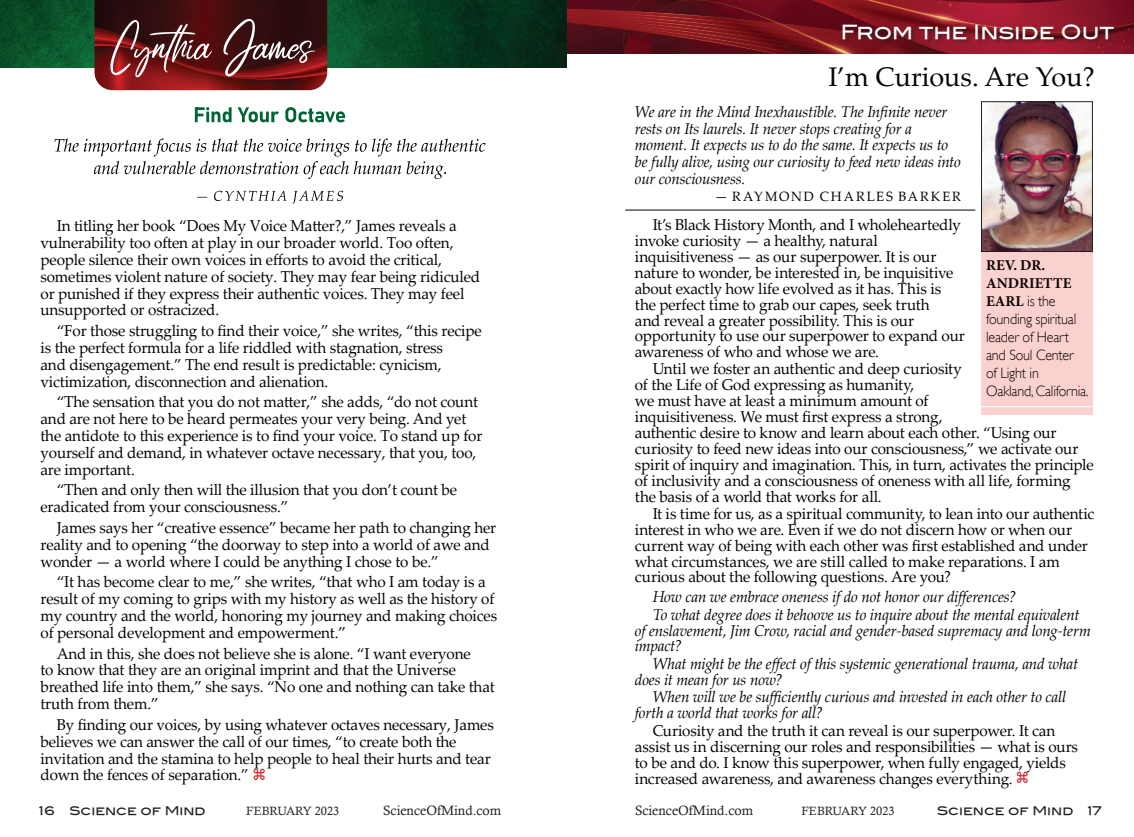
<style>
.page{position:relative;width:1134px;height:837px;background:#fff}
.page>*{position:absolute;margin:0;border:0;box-sizing:border-box;transform-origin:0 0}
.t1{font:27px "Palatino Linotype";color:#080302}
.t2{font:19.5px "Blair Md ITCTT Medium";color:#fff}
.t3{font:15.75px/16.8px "Palatino Linotype";letter-spacing:-.01em;color:#080302}
.t4{font:italic 15.75px/16.6px "Palatino Linotype";letter-spacing:-.015em;color:#080302}
.t5{font:300 15px/18px "Gill Sans";letter-spacing:-.015em;color:#080302;scale:.94 1}
.t6{font:700 15px/18px "Minion Pro";color:#080302}
.t7{font:13.5px "Calisto";color:#231f20}
.t8{font:13.5px "Palatino Linotype";letter-spacing:.14em;color:#080302}
.t9{font:12px "Blair Md ITCTT Medium";color:#231f20}
.t10{font:12px "Calisto";color:#231f20}
.s1{font-family:"Minion Pro";font-weight:700}
</style>
<div class="page">
<svg style="left:195px;top:107px;width:150px;height:15px"></svg>
<svg style="left:55px;top:139px;width:430px;height:40px"></svg>
<svg style="left:197px;top:191px;width:146px;height:13px"></svg>
<img style="left:0;top:0;width:567px;height:68px">
<img style="left:94px;top:0;width:233px;height:90px">
<svg style="left:110px;top:17px;width:205px;height:63px"></svg>
<img style="left:567px;top:0;width:567px;height:53px">
<div style="left:842px;top:24px;width:278px;height:21px;background:#231f20;opacity:.56"></div>
<div style="left:981px;top:250px;width:112px;height:165px;background:#fbd1cf"></div>
<hr style="left:975px;top:406px;width:129px;height:1px;background:#fff">
<img style="left:983px;top:103px;width:108px;height:147px">
<div style="left:981px;top:101px;width:112px;height:151px;border:1px solid #231f20"></div>
<hr style="left:625px;top:210px;width:350px;height:1px;background:#080302">
<p class="t3" style="left:41px;top:217px;width:441px;text-indent:16px">In titling her book “Does My Voice Matter?,” James reveals a vulnerability too often at play in our broader world. Too often, people silence their own voices in efforts to avoid the critical, sometimes violent nature of society. They may fear being ridiculed or punished if they express their authentic voices. They may feel unsupported or ostracized.</p>
<p class="t3" style="left:41px;top:322px;width:443px;text-indent:16px">“For those struggling to find their voice,” she writes, “this recipe is the perfect formula for a life riddled with stagnation, stress<br>and disengagement.” The end result is predictable: cynicism, victimization, disconnection and alienation.</p>
<p class="t3" style="left:41px;top:393px;width:443px;text-indent:16px">“The sensation that you do not matter,” she adds, “do not count and are not here to be heard permeates your very being. And yet the antidote to this experience is to find your voice. To stand up for yourself and demand, in whatever octave necessary, that you, too, are important.</p>
<p class="t3" style="left:41px;top:481px;width:418px;text-indent:16px">“Then and only then will the illusion that you don’t count be eradicated from your consciousness.”</p>
<p class="t3" style="left:41px;top:519px;width:457px;text-indent:16px">James says her “creative essence” became her path to changing her reality and to opening “the doorway to step into a world of awe and wonder — a world where I could be anything I chose to be.”</p>
<p class="t3" style="left:41px;top:573px;width:458px;text-indent:16px">“It has become clear to me,” she writes, “that who I am today is a result of my coming to grips with my history as well as the history of my country and the world, honoring my journey and making choices of personal development and empowerment.”</p>
<p class="t3" style="left:41px;top:644px;width:456px;text-indent:16px">And in this, she does not believe she is alone. “I want everyone<br>to know that they are an original imprint and that the Universe breathed life into them,” she says. “No one and nothing can take that truth from them.”</p>
<p class="t3" style="left:41px;top:716px;width:455px;text-indent:16px">By finding our voices, by using whatever octaves necessary, James believes we can answer the call of our times, “to create both the invitation and the stamina to help people to heal their hurts and tear down the fences of separation.”</p>
<p class="t2" style="left:841px;top:20px;width:275px">From the Inside Out</p>
<h1 class="t1" style="left:828px;top:57px;width:268px">I’m Curious. Are You?</h1>
<p class="t4" style="left:635px;top:103px;width:327px">We are in the Mind Inexhaustible. The Infinite never rests on Its laurels. It never stops creating for a moment. It expects us to do the same. It expects us to be fully alive, using our curiosity to feed new ideas into our consciousness.</p>
<p class="t8" style="left:715px;top:187px;width:248px">— RAYMOND CHARLES BARKER</p>
<p class="t3" style="left:635px;top:216px;width:332px;line-height:15.9px;text-indent:18px">It’s Black History Month, and I wholeheartedly invoke curiosity — a healthy, natural inquisitiveness — as our superpower. It is our nature to wonder, be interested in, be inquisitive about exactly how life evolved as it has. This is the perfect time to grab our capes, seek truth<br>and reveal a greater possibility. This is our opportunity to use our superpower to expand our awareness of who and whose we are.</p>
<p class="t3" style="left:635px;top:361px;width:460px;line-height:15.9px;text-indent:18px">Until we foster an authentic and deep curiosity<br>of the Life of God expressing as humanity,<br>we must have at least a minimum amount of<br>inquisitiveness. We must first express a strong,<br>authentic desire to know and learn about each other. “Using our curiosity to feed new ideas into our consciousness,” we activate our spirit of inquiry and imagination. This, in turn, activates the principle of inclusivity and a consciousness of oneness with all life, forming the basis of a world that works for all.</p>
<p class="t3" style="left:635px;top:505px;width:461px;line-height:15.9px;text-indent:18px">It is time for us, as a spiritual community, to lean into our authentic interest in who we are. Even if we do not discern how or when our current way of being with each other was first established and under what circumstances, we are still called to make reparations. I am curious about the following questions. Are you?</p>
<p class="t4" style="left:653px;top:587px;width:428px;line-height:17.5px">How can we embrace oneness if do not honor our differences?<br>To what degree does it behoove us to inquire about the mental equivalent</p>
<p class="t4" style="left:635px;top:622px;width:458px;line-height:15.9px">of enslavement, Jim Crow, racial and gender-based supremacy and long-term impact?</p>
<p class="t4" style="left:635px;top:655px;width:445px;line-height:15.9px;text-indent:18px">What might be the effect of this systemic generational trauma, and what does it mean for us now?</p>
<p class="t4" style="left:635px;top:688px;width:433px;line-height:15.9px;text-indent:18px">When will we be sufficiently curious and invested in each other to call forth a world that works for all?</p>
<p class="t3" style="left:635px;top:722px;width:445px;line-height:15.9px;text-indent:18px">Curiosity and the truth it can reveal is our superpower. It can assist us in discerning our roles and responsibilities — what is ours to be and do. I know this superpower, when fully engaged, yields increased awareness, and awareness changes everything.</p>
<p class="t6" style="left:986px;top:256px;width:87px">REV. DR.<br>ANDRIETTE</p>
<p class="t5" style="left:986px;top:292px;width:110px"><span class="s1">EARL</span> is the founding spiritual leader of Heart and Soul Center<br>of Light in<br>Oakland, California.</p>
<p class="t9" style="left:39px;top:804px;width:168px">16 Science of Mind</p>
<p class="t10" style="left:246px;top:804px;width:95px">FEBRUARY 2023</p>
<p class="t7" style="left:383px;top:803px;width:120px">ScienceOfMind.com</p>
<p class="t7" style="left:635px;top:803px;width:120px">ScienceOfMind.com</p>
<p class="t10" style="left:801px;top:804px;width:95px">FEBRUARY 2023</p>
<p class="t9" style="left:937px;top:804px;width:166px">Science of Mind 17</p>
</div>
